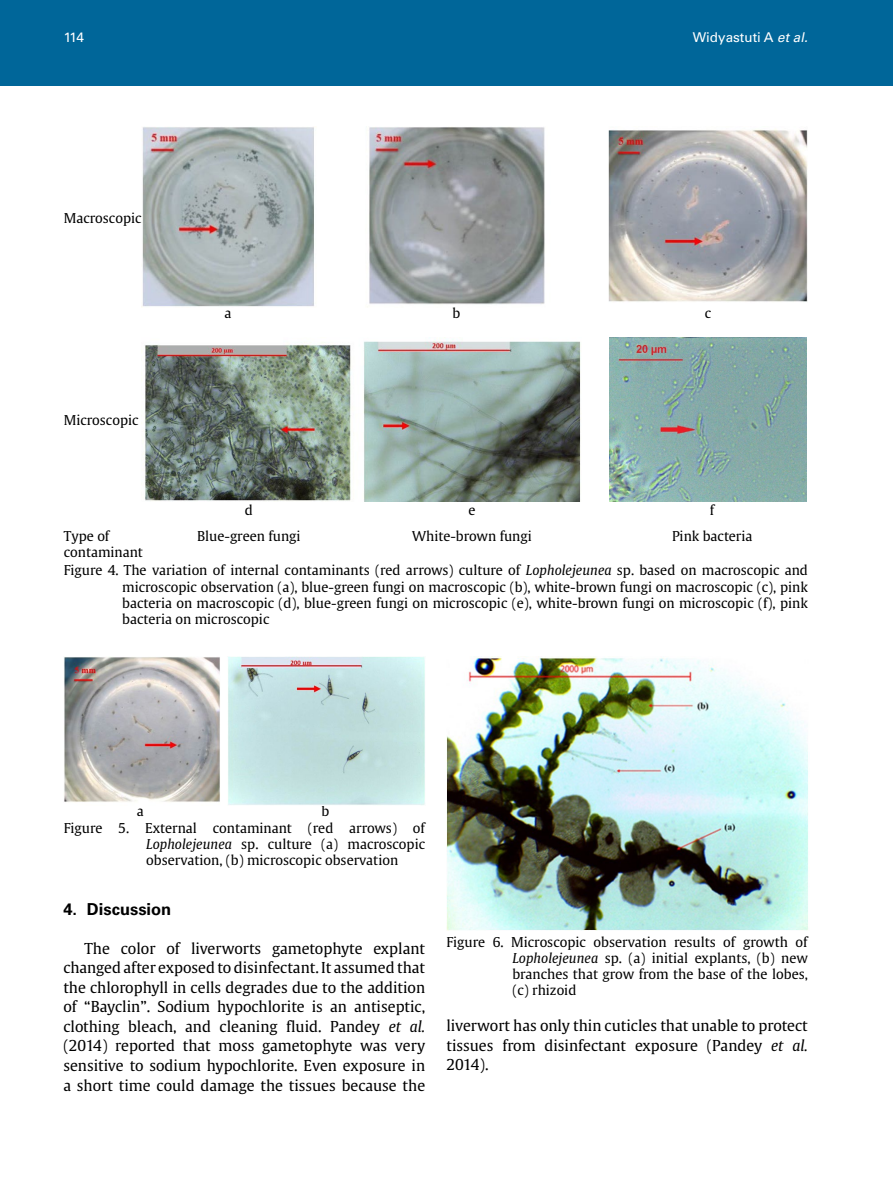
<style>
.page{position:relative;width:893px;height:1191px;background:#fff}
.page>*{position:absolute;margin:0;border:0;box-sizing:border-box;transform-origin:0 0}
.t1{font:700 16.5px "Univers LT Std";color:#000}
.t2{font:15px/19.5px "Gulliver";color:#000;text-align:justify}
.t3{font:13.5px/16.2px "Gulliver";color:#000;text-align:justify}
.t4{font:13.5px "Univers LT Std";color:#fff}
.s1{font-style:italic}
</style>
<div class="page">
<div style="left:0;top:0;width:893px;height:85px;background:#069"></div>
<img style="left:64px;top:656px;width:361px;height:149px">
<img style="left:446px;top:656px;width:362px;height:274px">
<img style="left:142px;top:127px;width:666px;height:180px">
<img style="left:143px;top:337px;width:438px;height:164px">
<img style="left:610px;top:337px;width:196px;height:164px">
<p class="t4" style="left:64px;top:30px;width:22px">114</p>
<p class="t4" style="left:693px;top:30px;width:120px">Widyastuti A <span class="s1">etal.</span></p>
<p class="t3" style="left:64px;top:209px;width:79px">Macroscopic</p>
<p class="t3" style="left:64px;top:412px;width:76px">Microscopic</p>
<p class="t3" style="left:225px;top:305px;width:8px">a</p>
<p class="t3" style="left:245px;top:502px;width:10px">d</p>
<p class="t3" style="left:453px;top:305px;width:9px">b</p>
<p class="t3" style="left:468px;top:502px;width:9px">e</p>
<p class="t3" style="left:705px;top:305px;width:8px">c</p>
<p class="t3" style="left:710px;top:502px;width:6px">f</p>
<p class="t3" style="left:64px;top:528px;width:81px">Type of contaminant</p>
<p class="t3" style="left:197px;top:528px;width:105px">Blue-green fungi</p>
<p class="t3" style="left:412px;top:528px;width:121px">White-brown fungi</p>
<p class="t3" style="left:672px;top:528px;width:82px">Pink bacteria</p>
<p class="t3" style="left:122px;top:562px;width:687px;text-indent:-58px">Figure 4. The variation of internal contaminants (red arrows) culture of <span class="s1">Lopholejeunea</span> sp. based on macroscopic and microscopic observation (a), blue-green fungi on macroscopic (b), white-brown fungi on macroscopic (c), pink bacteria on macroscopic (d), blue-green fungi on microscopic (e), white-brown fungi on microscopic (f), pink bacteria on microscopic</p>
<p class="t3" style="left:137px;top:803px;width:8px">a</p>
<p class="t3" style="left:321px;top:803px;width:9px">b</p>
<p class="t3" style="left:64px;top:820px;width:363px">Figure 5. External contaminant (red arrows) of</p>
<p class="t3" style="left:146px;top:836px;width:280px"><span class="s1">Lopholejeunea</span> sp. culture (a) macroscopic</p>
<p class="t3" style="left:146px;top:852px;width:253px">observation, (b) microscopic observation</p>
<p class="t1" style="left:63px;top:899px;width:109px">4. Discussion</p>
<p class="t2" style="left:63px;top:938px;width:363px;text-indent:21px">The color of liverworts gametophyte explant changed after exposed to disinfectant. It assumed that the chlorophyll in cells degrades due to the addition of “Bayclin”. Sodium hypochlorite is an antiseptic, clothing bleach, and cleaning fluid. Pandey <span class="s1">et al. </span>(2014) reported that moss gametophyte was very sensitive to sodium hypochlorite. Even exposure in a short time could damage the tissues because the</p>
<p class="t3" style="left:512px;top:933px;width:297px;text-indent:-66px">Figure 6. Microscopic observation results of growth of <span class="s1">Lopholejeunea</span> sp. (a) initial explants, (b) new branches that grow from the base of the lobes, (c) rhizoid</p>
<p class="t2" style="left:446px;top:1016px;width:363px">liverwort has only thin cuticles that unable to protect tissues from disinfectant exposure (Pandey <span class="s1">et al.<br></span>2014).</p>
</div>
